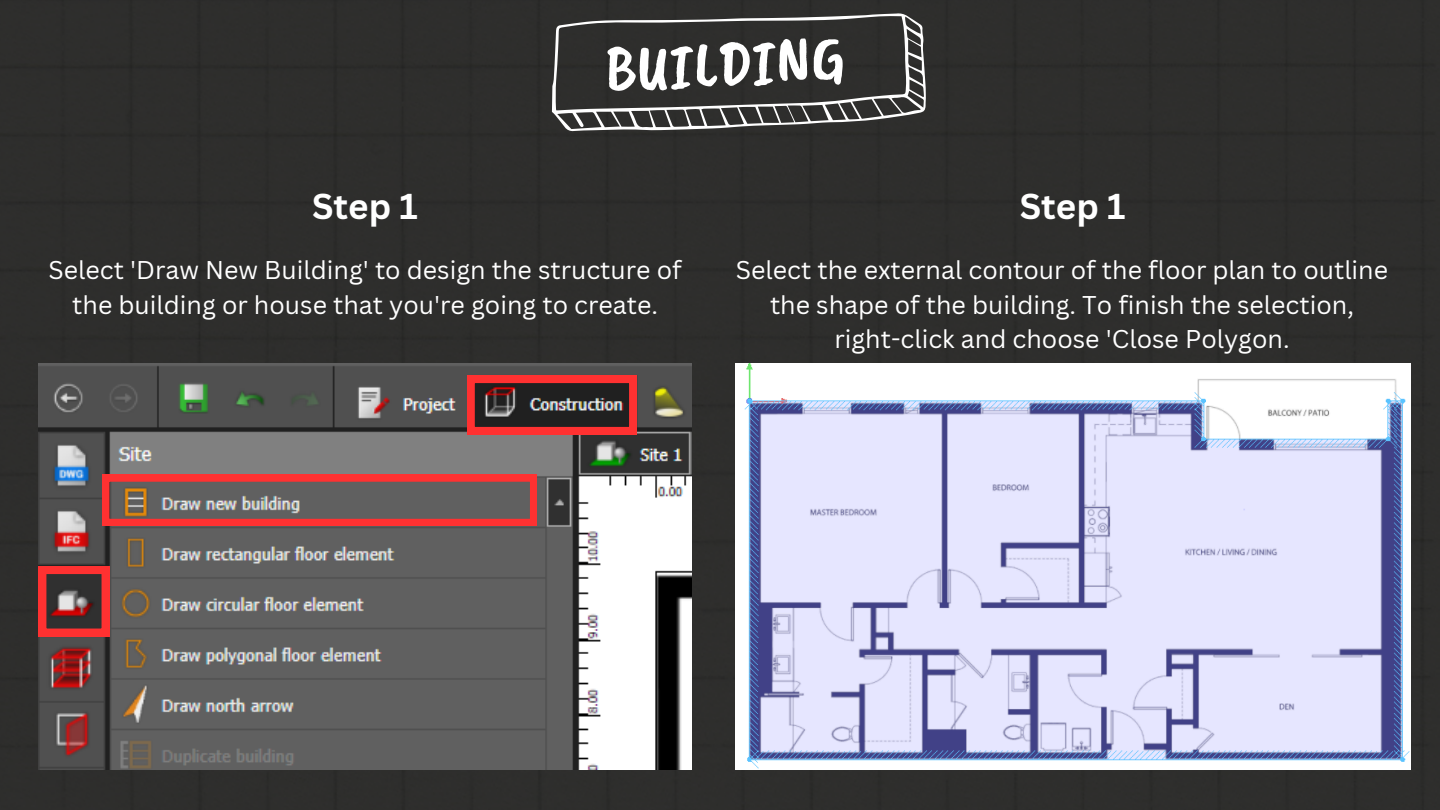
<style>
.page{position:relative;width:1440px;height:810px;background:#2e2e2c}
.page>*{position:absolute;margin:0;border:0;box-sizing:border-box;transform-origin:0 0}
.t1{font:64.7px "Caveat Brush";color:#fff}
.t2{font:700 35px "Canva Sans";color:#fff}
.t3{font:25px/34.5px "Canva Sans";color:#fff;text-align:center}
</style>
<div class="page">
<img style="left:39px;top:364px;width:652px;height:406px">
<svg style="left:467px;top:376px;width:170px;height:58px"></svg>
<svg style="left:39px;top:567px;width:70px;height:69px"></svg>
<svg style="left:103px;top:475px;width:434px;height:50px"></svg>
<img style="left:736px;top:364px;width:674px;height:406px">
<svg style="left:552px;top:13px;width:374px;height:118px"></svg>
<h2 class="t1" style="left:604px;top:27px;width:114px;rotate:-2deg">BUIL</h2>
<h2 class="t2" style="left:312px;top:182px;width:107px">Step 1</h2>
<p class="t3" style="left:48px;top:252px;width:635px">Select 'Draw New Building' to design the structure of the building or house that you're going to create.</p>
<h2 class="t2" style="left:1020px;top:182px;width:107px">Step 1</h2>
<p class="t3" style="left:736px;top:252px;width:654px">Select the external contour of the floor plan to outline the shape of the building. To finish the selection, right-click and choose 'Close Polygon.</p>
</div>
